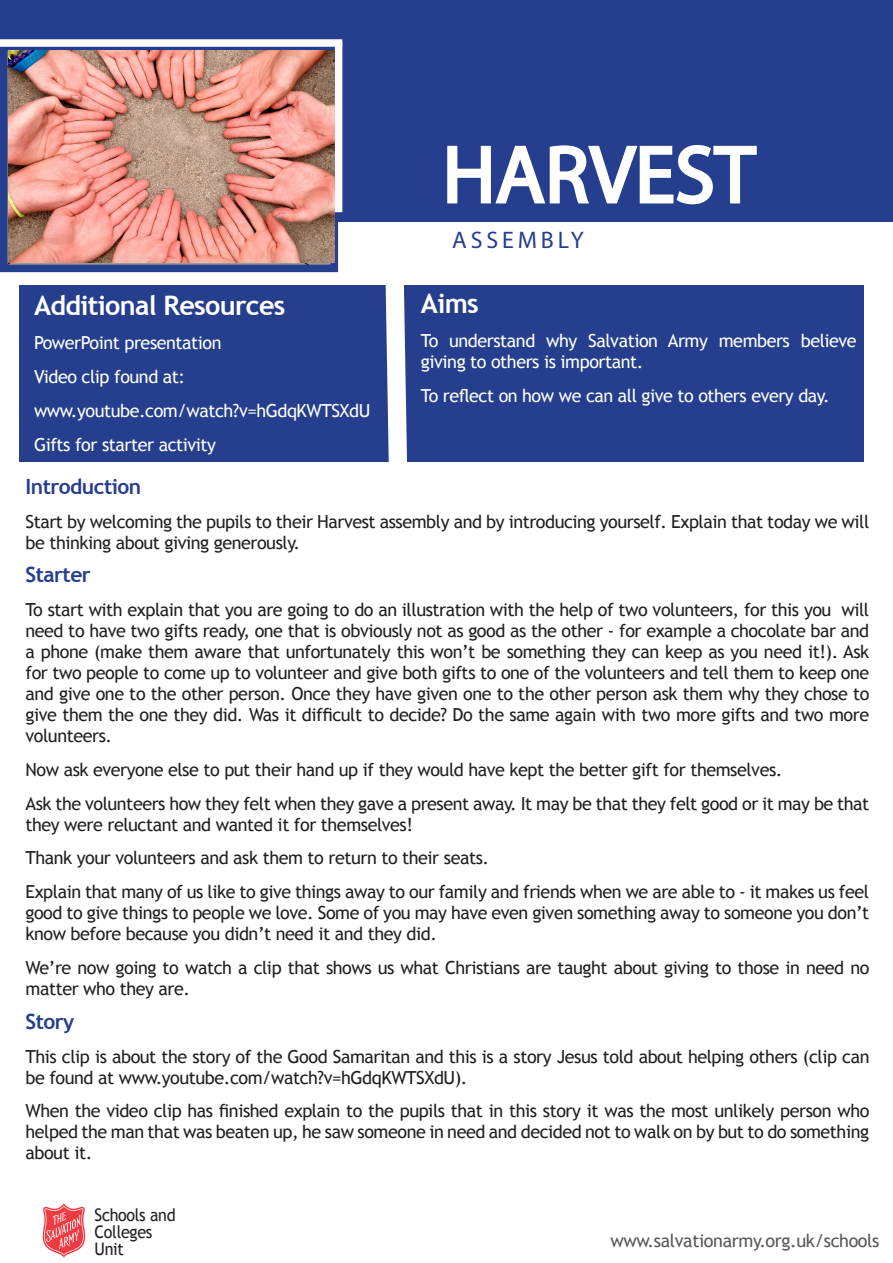
<style>
.page{position:relative;width:893px;height:1263px;background:#fff}
.page>*{position:absolute;margin:0;border:0;box-sizing:border-box;transform-origin:0 0}
.t1{font:81px "Myriad Pro";color:#fff}
.content_text_medium{font:700 27px "Trebuchet MS";letter-spacing:-.025em;color:#fff}
.t2{font:24px "Myriad Pro";letter-spacing:.16em;color:#253f8e}
.content_text_medium-2{font:700 21px "Trebuchet MS";letter-spacing:-.025em;color:#253f8e}
.content_text_medium-3{font:18px/21px "Trebuchet MS";letter-spacing:-.025em;color:#231f20}
.content_text_medium-4{font:18px/21px "Trebuchet MS";letter-spacing:-.025em;color:#fff}
.t3{font:18px "Trebuchet MS";letter-spacing:-.02em;color:#57585a}
.t4{font:17.25px/17.2px "Trebuchet MS";letter-spacing:-.02em;color:#231f20;scale:.93 1}
</style>
<div class="page">
<div style="left:0;top:0;width:893px;height:221px;background:#253f8e"></div>
<svg style="left:447px;top:145px;width:310px;height:60px"></svg>
<div style="left:0;top:44px;width:338px;height:228px;border:8px solid #253f8e"></div>
<div style="left:0;top:39px;width:342px;height:8px;background:#fff"></div>
<div style="left:335px;top:43px;width:7px;height:169px;background:#fff"></div>
<svg style="left:43px;top:1203px;width:42px;height:54px"></svg>
<div style="left:19px;top:285px;width:844px;height:176px;background:#253f8e"></div>
<svg style="left:381px;top:285px;width:30px;height:177px"></svg>
<img style="left:9px;top:50px;width:325px;height:213px">
<p class="content_text_medium" style="left:34px;top:289px;width:253px">Additional Resources</p>
<p class="content_text_medium-4" style="left:34px;top:333px;width:189px">PowerPoint presentation</p>
<p class="content_text_medium-4" style="left:34px;top:366px;width:153px">Video clip found at:</p>
<p class="content_text_medium-4" style="left:34px;top:400px;width:338px">www.youtube.com/watch?v=hGdqKWTSXdU</p>
<p class="content_text_medium-4" style="left:34px;top:434px;width:184px">Gifts for starter activity</p>
<p class="t1" style="left:443px;top:125px;width:314px">HARVEST</p>
<p class="t2" style="left:452px;top:225px;width:133px">ASSEMBLY</p>
<p class="content_text_medium" style="left:421px;top:287px;width:59px">Aims</p>
<p class="content_text_medium-4" style="left:421px;top:330px;width:437px">To understand why Salvation Army members believe giving to others is important.</p>
<p class="content_text_medium-4" style="left:421px;top:385px;width:410px">To reflect on how we can all give to others every day.</p>
<p class="content_text_medium-2" style="left:26px;top:473px;width:117px">Introduction</p>
<p class="content_text_medium-3" style="left:26px;top:511px;width:845px">Start by welcoming the pupils to their Harvest assembly and by introducing yourself. Explain that today we will be thinking about giving generously.</p>
<p class="content_text_medium-2" style="left:26px;top:562px;width:67px">Starter</p>
<p class="content_text_medium-3" style="left:26px;top:599px;width:845px;text-align:justify">To start with explain that you are going to do an illustration with the help of two volunteers, for this you will need to have two gifts ready, one that is obviously not as good as the other - for example a chocolate bar and a phone (make them aware that unfortunately this won’t be something they can keep as you need it!). Ask for two people to come up to volunteer and give both gifts to one of the volunteers and tell them to keep one and give one to the other person. Once they have given one to the other person ask them why they chose to give them the one they did. Was it difficult to decide? Do the same again with two more gifts and two more volunteers.</p>
<p class="content_text_medium-3" style="left:26px;top:759px;width:758px">Now ask everyone else to put their hand up if they would have kept the better gift for themselves.</p>
<p class="content_text_medium-3" style="left:26px;top:793px;width:845px">Ask the volunteers how they felt when they gave a present away. It may be that they felt good or it may be that they were reluctant and wanted it for themselves!</p>
<p class="content_text_medium-3" style="left:26px;top:848px;width:465px">Thank your volunteers and ask them to return to their seats.</p>
<p class="content_text_medium-3" style="left:26px;top:881px;width:845px;text-align:justify">Explain that many of us like to give things away to our family and friends when we are able to - it makes us feel good to give things to people we love. Some of you may have even given something away to someone you don’t know before because you didn’t need it and they did.</p>
<p class="content_text_medium-3" style="left:26px;top:957px;width:845px">We’re now going to watch a clip that shows us what Christians are taught about giving to those in need no matter who they are.</p>
<p class="content_text_medium-2" style="left:26px;top:1008px;width:51px">Story</p>
<p class="content_text_medium-3" style="left:26px;top:1046px;width:845px">This clip is about the story of the Good Samaritan and this is a story Jesus told about helping others (clip can be found at www.youtube.com/watch?v=hGdqKWTSXdU).</p>
<p class="content_text_medium-3" style="left:26px;top:1101px;width:845px;text-align:justify">When the video clip has finished explain to the pupils that in this story it was the most unlikely person who helped the man that was beaten up, he saw someone in need and decided not to walk on by but to do something about it.</p>
<p class="t4" style="left:95px;top:1206px;width:89px">Schools and<br>Colleges<br>Unit</p>
<p class="t3" style="left:610px;top:1230px;width:271px">www.salvationarmy.org.uk/schools</p>
</div>
